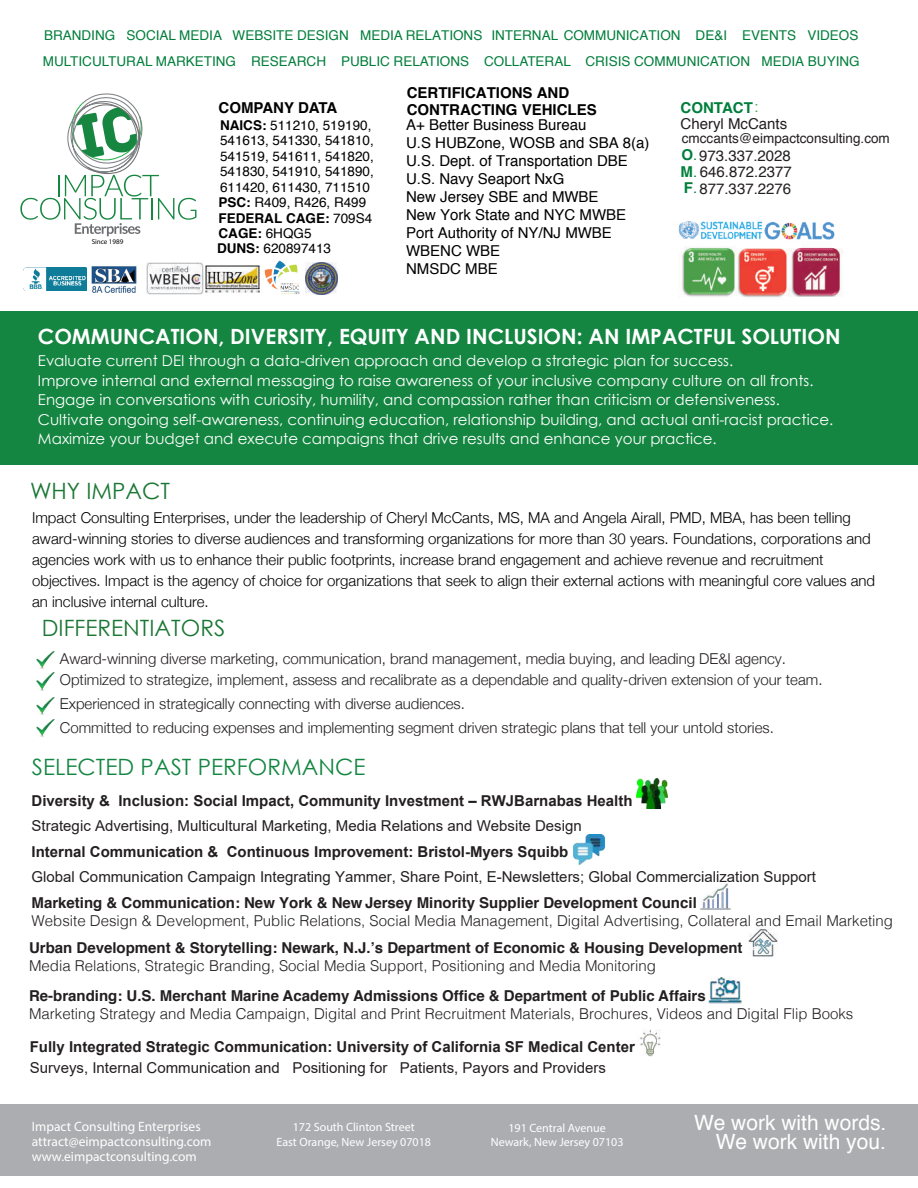
<style>
.page{position:relative;width:918px;height:1188px;background:#fff}
.page>*{position:absolute;margin:0;border:0;box-sizing:border-box;transform-origin:0 0}
.t1{font:22.5px "Century Gothic";color:#1a7734}
.t2{font:22.5px "Century Gothic";color:#148642}
.t3{font:700 21px "Century Gothic";color:#fff}
.t4{font:21px "Helvetica";color:#fff}
.t5{font:300 15px/21px "Helvetica Neue";color:#000}
.t6{font:15px/19.5px "Century Gothic";color:#fff}
.t7{font:300 15px/21.3px "Helvetica Neue";color:#231f20}
.t8{font:300 15px "Helvetica";color:#231f20}
.t9{font:15px "Arial";color:#231f20}
.t10{font:700 15px "Helvetica";color:#231f20}
.t11{font:700 15px "Arial";color:#231f20}
.t12{font:15px/18px "Helvetica";color:#000}
.t13{font:15px/16.5px "Helvetica";color:#231f20;text-align:justify}
.t14{font:700 15px/16.5px "Helvetica";color:#000}
.t15{font:700 15px "Helvetica";color:#007e3b}
.t16{font:13.5px/26.4px "Helvetica";color:#007e3b}
.t17{font:13.5px/15.5px "Helvetica";color:#000}
.t18{font:13.5px/15px "Myriad Pro";color:#fff}
.t19{font:13.5px "Helvetica";color:#231f20}
.t20{font:12px/14.4px "Myriad Pro";color:#fff;text-align:center}
.t21{font:7.05px "Myriad Pro";color:#040503}
.s1{font-weight:700}
.s2{font-weight:400;color:#40ae49}
.s3{font-weight:700;color:#007e3b}
.s4{color:#007e3b}
</style>
<div class="page">
<img style="left:23px;top:268px;width:64px;height:23px">
<img style="left:37px;top:651px;width:17px;height:17px">
<img style="left:37px;top:673px;width:17px;height:17px">
<img style="left:37px;top:697px;width:17px;height:18px">
<img style="left:37px;top:719px;width:17px;height:17px">
<img style="left:735px;top:248px;width:57px;height:50px">
<img style="left:682px;top:247px;width:53px;height:50px">
<img style="left:789px;top:247px;width:54px;height:49px">
<div style="left:0;top:1104px;width:918px;height:71px;background:#acadb1"></div>
<div style="left:0;top:311px;width:918px;height:153px;background:#148641"></div>
<svg style="left:20px;top:93px;width:176px;height:143px"></svg>
<img style="left:91px;top:266px;width:46px;height:27px">
<img style="left:146px;top:262px;width:58px;height:33px">
<img style="left:206px;top:265px;width:53px;height:28px">
<img style="left:306px;top:263px;width:31px;height:32px">
<img style="left:265px;top:260px;width:35px;height:34px">
<img style="left:678px;top:221px;width:157px;height:19px">
<img style="left:636px;top:779px;width:32px;height:29px">
<img style="left:700px;top:883px;width:31px;height:27px">
<img style="left:574px;top:834px;width:30px;height:31px">
<img style="left:749px;top:927px;width:29px;height:29px">
<img style="left:709px;top:977px;width:33px;height:27px">
<img style="left:640px;top:1030px;width:21px;height:26px">
<p class="t16" style="left:43px;top:23px;width:818px">BRANDING SOCIAL MEDIA WEBSITE DESIGN MEDIA RELATIONS INTERNAL COMMUNICATION DE&amp;I EVENTS VIDEOS<br>MULTICULTURAL MARKETING RESEARCH PUBLIC RELATIONS COLLATERAL CRISIS COMMUNICATION MEDIA BUYING</p>
<p class="t21" style="left:92px;top:238px;width:33px">Since 1989</p>
<p class="t14" style="left:219px;top:100px;width:120px">COMPANY DATA</p>
<p class="t17" style="left:217px;top:117px;width:158px"><span class="s1">NAICS:</span> 511210, 519190,<br>541613, 541330, 541810,<br>541519, 541611, 541820,<br>541830, 541910, 541890,<br>611420, 611430, 711510<br><span class="s1">PSC:</span> R409, R426, R499<br><span class="s1">FEDERAL CAGE:</span> 709S4<br><span class="s1">CAGE:</span> 6HQG5<br><span class="s1">DUNS:</span> 620897413</p>
<p class="t14" style="left:407px;top:85px;width:192px">CERTIFICATIONS AND<br>CONTRACTING VEHICLES</p>
<p class="t12" style="left:406px;top:116px;width:245px">A+ Better Business Bureau<br>U.S HUBZone, WOSB and SBA 8(a)<br>U.S. Dept. of Transportation DBE<br>U.S. Navy Seaport NxG<br>New Jersey SBE and MWBE<br>New York State and NYC MWBE<br>Port Authority of NY/NJ MWBE<br>WBENC WBE<br>NMSDC MBE</p>
<p class="t15" style="left:681px;top:96px;width:79px">CONTACT<span class="s2">:</span></p>
<p class="t19" style="left:682px;top:128px;width:210px">cmccants@eimpactconsulting.com</p>
<p class="t13" style="left:681px;top:148px;width:113px"><span class="s3">O</span><span class="s4">.</span> 973.337.2028<br><span class="s3">M</span><span class="s4">.</span> 646.872.2377<br><span class="s3">F</span><span class="s4">.</span>877.337.2276</p>
<p class="t13" style="left:681px;top:116px;width:108px">Cheryl McCants</p>
<h2 class="t3" style="left:38px;top:321px;width:804px">COMMUNCATION, DIVERSITY, EQUITY AND INCLUSION: AN IMPACTFUL SOLUTION</h2>
<p class="t6" style="left:38px;top:351px;width:797px">Evaluate current DEI through a data-driven approach and develop a strategic plan for success.<br>Improve internal and external messaging to raise awareness of your inclusive company culture on all fronts.<br>Engage in conversations with curiosity, humility, and compassion rather than criticism or defensiveness.<br>Cultivate ongoing self-awareness, continuing education, relationship building, and actual anti-racist practice.<br>Maximize your budget and execute campaigns that drive results and enhance your practice.</p>
<h1 class="t1" style="left:30px;top:475px;width:142px">WHY IMPACT</h1>
<p class="t5" style="left:32px;top:506px;width:845px">Impact Consulting Enterprises, under the leadership of Cheryl McCants, MS, MA and Angela Airall, PMD, MBA, has been telling award-winning stories to diverse audiences and transforming organizations for more than 30 years. Foundations, corporations and agencies work with us to enhance their public footprints, increase brand engagement and achieve revenue and recruitment objectives. Impact is the agency of choice for organizations that seek to align their external actions with meaningful core values and an inclusive internal culture.</p>
<h1 class="t1" style="left:42px;top:612px;width:185px">DIFFERENTIATORS</h1>
<p class="t7" style="left:60px;top:647px;width:764px">Award-winning diverse marketing, communication, brand management, media buying, and leading DE&amp;I agency.<br>Optimized to strategize, implement, assess and recalibrate as a dependable and quality-driven extension of your team.</p>
<p class="t7" style="left:60px;top:691px;width:715px;line-height:24px">Experienced in strategically connecting with diverse audiences.<br>Committed to reducing expenses and implementing segment driven strategic plans that tell your untold stories.</p>
<h1 class="t2" style="left:32px;top:751px;width:335px">SELECTED PAST PERFORMANCE</h1>
<p class="t11" style="left:32px;top:790px;width:602px">Diversity &amp; Inclusion: Social Impact, Community Investment – RWJBarnabas Health</p>
<p class="t9" style="left:32px;top:816px;width:552px">Strategic Advertising, Multicultural Marketing, Media Relations and Website Design</p>
<p class="t11" style="left:32px;top:841px;width:538px">Internal Communication &amp; Continuous Improvement: Bristol-Myers Squibb</p>
<p class="t9" style="left:32px;top:866px;width:786px">Global Communication Campaign Integrating Yammer, Share Point, E-Newsletters; Global Commercialization Support</p>
<p class="t10" style="left:32px;top:891px;width:667px">Marketing &amp; Communication: New York &amp; New Jersey Minority Supplier Development Council</p>
<p class="t8" style="left:32px;top:908px;width:863px">Website Design &amp; Development, Public Relations, Social Media Management, Digital Advertising, Collateral and Email Marketing</p>
<p class="t10" style="left:29px;top:936px;width:715px">Urban Development &amp; Storytelling: Newark, N.J.’s Department of Economic &amp; Housing Development</p>
<p class="t8" style="left:29px;top:953px;width:628px">Media Relations, Strategic Branding, Social Media Support, Positioning and Media Monitoring</p>
<p class="t10" style="left:29px;top:984px;width:678px">Re-branding: U.S. Merchant Marine Academy Admissions Office &amp; Department of Public Affairs</p>
<p class="t8" style="left:29px;top:1001px;width:826px">Marketing Strategy and Media Campaign, Digital and Print Recruitment Materials, Brochures, Videos and Digital Flip Books</p>
<p class="t11" style="left:30px;top:1036px;width:607px">Fully Integrated Strategic Communication: University of California SF Medical Center</p>
<p class="t9" style="left:30px;top:1057px;width:578px">Surveys, Internal Communication and Positioning for Patients, Payors and Providers</p>
<p class="t18" style="left:32px;top:1119px;width:170px">Impact Consulting Enterprises</p>
<h2 class="t4" style="left:694px;top:1106px;width:194px">We work with words.</h2>
<p class="t18" style="left:32px;top:1134px;width:181px">attract@eimpactconsulting.com www.eimpactconsulting.com</p>
<p class="t20" style="left:276px;top:1120px;width:156px">172 South Clinton Street<br>East Orange, New Jersey 07018</p>
<p class="t20" style="left:491px;top:1121px;width:134px">191 Central Avenue<br>Newark, New Jersey 07103</p>
<h2 class="t4" style="left:716px;top:1126px;width:172px">We work with you.</h2>
</div>
